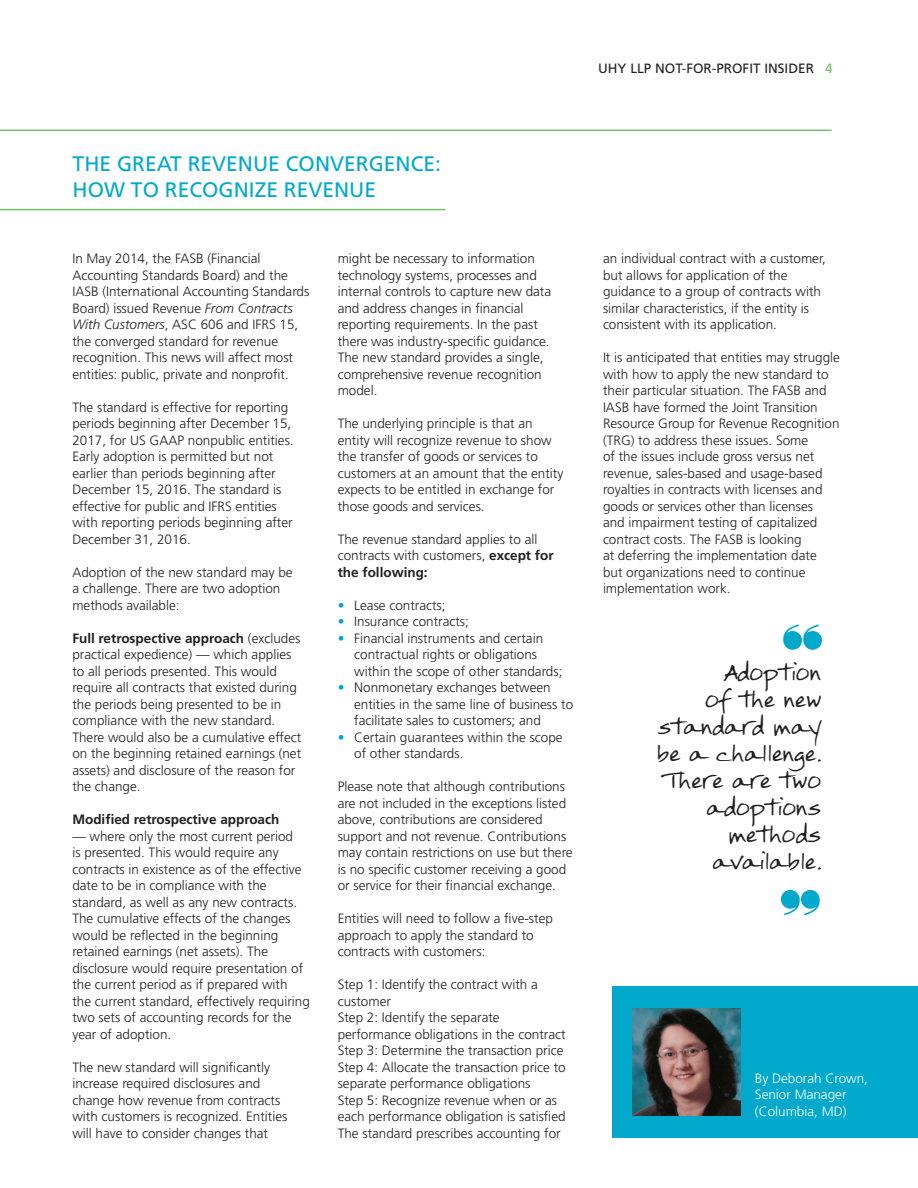
<style>
.page{position:relative;width:918px;height:1188px;background:#fff}
.page>*{position:absolute;margin:0;border:0;box-sizing:border-box;transform-origin:0 0}
.t1{font:21px/25.5px "Frutiger";color:#00a9cc}
.t2{font:18px/27px "FG Rebecca";color:#231f20;text-align:right}
.t3{font:300 13.5px/16.5px "Frutiger";color:#231f20}
.t4{font:300 13.5px/16.5px "Frutiger";color:#fff}
.t5{font:700 13.5px "Frutiger";color:#231f20}
.t6{font:13.5px "Frutiger";color:#231f20}
.s1{color:#71c167}
.s2{font-style:italic}
.s3{font-weight:700}
.s4{color:#00a9cc}
</style>
<div class="page">
<hr style="left:0;top:130px;width:832px;height:1px;background:#71c167">
<hr style="left:0;top:209px;width:446px;height:1px;background:#71c167">
<svg style="left:783px;top:624px;width:39px;height:26px"></svg>
<svg style="left:781px;top:890px;width:39px;height:25px"></svg>
<div style="left:613px;top:986px;width:305px;height:152px;background:#00a9cc"></div>
<img style="left:633px;top:1008px;width:108px;height:108px">
<p class="t6" style="left:598px;top:60px;width:236px">UHY LLP NOT-FOR-PROFIT INSIDER <span class="s1">4</span></p>
<p class="t1" style="left:73px;top:151px;width:370px">THE GREAT REVENUE CONVERGENCE:<br>HOW TO RECOGNIZE REVENUE</p>
<p class="t3" style="left:72px;top:250px;width:239px">In May 2014, the FASB (Financial Accounting Standards Board) and the IASB (International Accounting Standards Board) issued Revenue <span class="s2">From Contracts With Customers</span>, ASC 606 and IFRS 15, the converged standard for revenue recognition. This news will affect most entities: public, private and nonprofit.</p>
<p class="t3" style="left:72px;top:399px;width:223px">The standard is effective for reporting periods beginning after December 15, 2017, for US GAAP nonpublic entities.<br>Early adoption is permitted but not earlier than periods beginning after December 15, 2016. The standard is effective for public and IFRS entities with reporting periods beginning after December 31, 2016.</p>
<p class="t3" style="left:72px;top:564px;width:222px">Adoption of the new standard may be a challenge. There are two adoption methods available:</p>
<p class="t3" style="left:72px;top:630px;width:231px"><span class="s3">Full retrospective approach</span> (excludes practical expedience) — which applies to all periods presented. This would require all contracts that existed during the periods being presented to be in compliance with the new standard.<br>There would also be a cumulative effect on the beginning retained earnings (net assets) and disclosure of the reason for the change.</p>
<p class="t5" style="left:72px;top:811px;width:209px">Modified retrospective approach</p>
<p class="t3" style="left:72px;top:828px;width:239px">— where only the most current period<br>is presented. This would require any contracts in existence as of the effective date to be in compliance with the standard, as well as any new contracts.<br>The cumulative effects of the changes would be reflected in the beginning retained earnings (net assets). The disclosure would require presentation of the current period as if prepared with<br>the current standard, effectively requiring two sets of accounting records for the year of adoption.</p>
<p class="t3" style="left:72px;top:1059px;width:217px">The new standard will significantly increase required disclosures and change how revenue from contracts with customers is recognized. Entities will have to consider changes that</p>
<p class="t3" style="left:338px;top:250px;width:215px">might be necessary to information technology systems, processes and internal controls to capture new data and address changes in financial reporting requirements. In the past there was industry-specific guidance.<br>The new standard provides a single, comprehensive revenue recognition model.</p>
<p class="t3" style="left:338px;top:415px;width:227px">The underlying principle is that an entity will recognize revenue to show the transfer of goods or services to customers at an amount that the entity expects to be entitled in exchange for those goods and services.</p>
<p class="t3" style="left:338px;top:531px;width:218px">The revenue standard applies to all contracts with customers, <span class="s3">except for the following:</span></p>
<p class="t3" style="left:338px;top:597px;width:109px"><span class="s4">•</span> Lease contracts;</p>
<p class="t3" style="left:338px;top:613px;width:133px"><span class="s4">•</span> Insurance contracts;</p>
<p class="t3" style="left:354px;top:630px;width:210px;text-indent:-16px"><span class="s4">•</span> Financial instruments and certain contractual rights or obligations within the scope of other standards;</p>
<p class="t3" style="left:354px;top:679px;width:221px;text-indent:-16px"><span class="s4">•</span> Nonmonetary exchanges between entities in the same line of business to facilitate sales to customers; and</p>
<p class="t3" style="left:354px;top:729px;width:210px;text-indent:-16px"><span class="s4">•</span> Certain guarantees within the scope of other standards.</p>
<p class="t3" style="left:338px;top:778px;width:237px">Please note that although contributions are not included in the exceptions listed above, contributions are considered support and not revenue. Contributions may contain restrictions on use but there is no specific customer receiving a good or service for their financial exchange.</p>
<p class="t3" style="left:338px;top:910px;width:217px">Entities will need to follow a five-step approach to apply the standard to contracts with customers:</p>
<p class="t3" style="left:338px;top:976px;width:202px">Step 1: Identify the contract with a customer</p>
<p class="t3" style="left:338px;top:1009px;width:230px">Step 2: Identify the separate performance obligations in the contract</p>
<p class="t3" style="left:338px;top:1042px;width:227px">Step 3: Determine the transaction price</p>
<p class="t3" style="left:338px;top:1059px;width:230px">Step 4: Allocate the transaction price to separate performance obligations</p>
<p class="t3" style="left:338px;top:1092px;width:230px">Step 5: Recognize revenue when or as each performance obligation is satisfied</p>
<p class="t3" style="left:338px;top:1125px;width:225px">The standard prescribes accounting for</p>
<p class="t3" style="left:603px;top:250px;width:225px">an individual contract with a customer, but allows for application of the guidance to a group of contracts with similar characteristics, if the entity is consistent with its application.</p>
<p class="t3" style="left:603px;top:349px;width:238px">It is anticipated that entities may struggle with how to apply the new standard to their particular situation. The FASB and IASB have formed the Joint Transition Resource Group for Revenue Recognition (TRG) to address these issues. Some<br>of the issues include gross versus net revenue, sales-based and usage-based royalties in contracts with licenses and goods or services other than licenses<br>and impairment testing of capitalized contract costs. The FASB is looking<br>at deferring the implementation date<br>but organizations need to continue implementation work.</p>
<p class="t2" style="left:657px;top:661px;width:166px">Adoption<br>of the new standard may be a challenge.<br>There are two adoptions methods available.</p>
<p class="t4" style="left:755px;top:1070px;width:115px">By Deborah Crown,<br>Senior Manager (Columbia, MD)</p>
</div>
